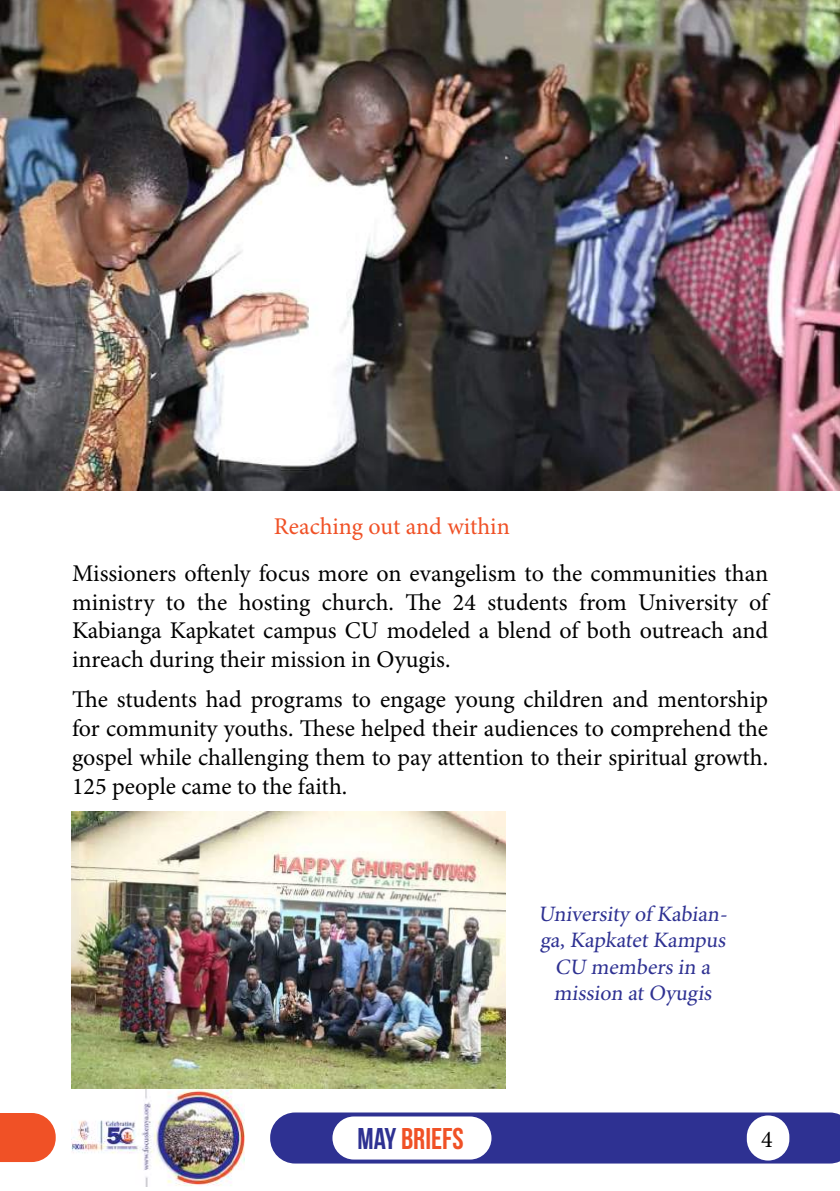
<style>
.page{position:relative;width:840px;height:1191px;background:#fff}
.page>*{position:absolute;margin:0;border:0;box-sizing:border-box;transform-origin:0 0}
.t1{font:30px "Bebas Neue";color:#f05126}
.t2{font:24px/28.8px "Minion Pro";color:#000;text-align:justify}
.t3{font:24px "Minion Pro";color:#f05126}
.t4{font:22px/26.4px "Minion Pro";color:#2e3192;text-align:center}
.s1{font-weight:700;color:#2e3192}
</style>
<div class="page">
<img style="left:71px;top:1089px;width:173px;height:97px">
<svg style="left:0;top:1113px;width:56px;height:49px;background:#f1613a"></svg>
<div style="left:270px;top:1112px;width:569px;height:51px;background:#2e3192"></div>
<div style="left:332px;top:1116px;width:159px;height:43px;background:#fff;border-radius:22px"></div>
<div style="left:746px;top:1115px;width:42px;height:45px;background:#fff;border-radius:21px"></div>
<img style="left:0;top:0;width:839px;height:490px">
<img style="left:71px;top:811px;width:434px;height:278px">
<p class="t3" style="left:274px;top:512px;width:237px">Reaching out and within</p>
<p class="t2" style="left:72px;top:559px;width:697px">Missioners oftenly focus more on evangelism to the communities than ministry to the hosting church. The 24 students from University of Kabianga Kapkatet campus CU modeled a blend of both outreach and inreach during their mission in Oyugis.</p>
<p class="t2" style="left:72px;top:686px;width:697px">The students had programs to engage young children and mentorship for community youths. These helped their audiences to comprehend the gospel while challenging them to pay attention to their spiritual growth.<br>125 people came to the faith.</p>
<p class="t4" style="left:538px;top:901px;width:194px">University of Kabian&shy;ga, Kapkatet Kampus<br>CU members in a mission at Oyugis</p>
<p class="t1" style="left:357px;top:1121px;width:107px"><span class="s1">May</span> BRIEFS</p>
<p class="t2" style="left:760px;top:1125px;width:13px">4</p>
</div>
